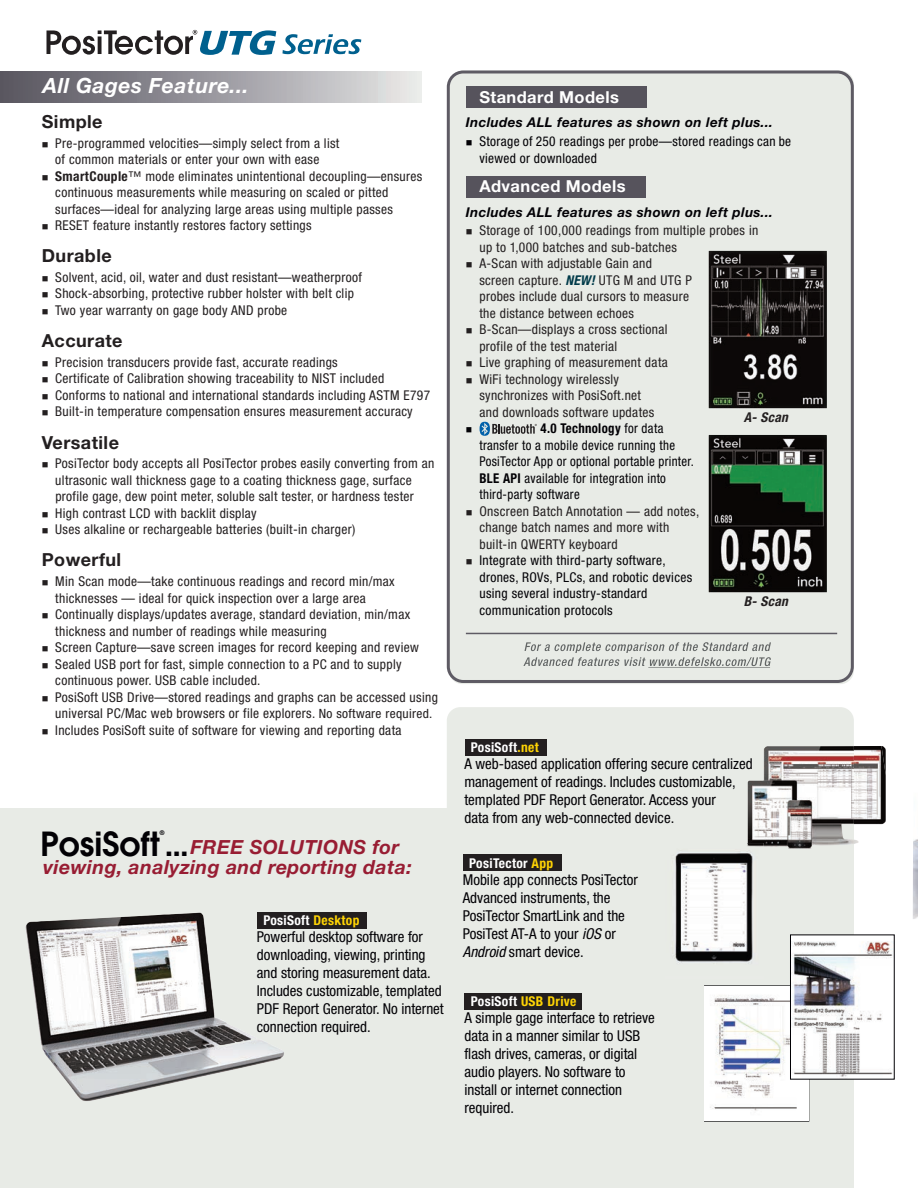
<style>
.page{position:relative;width:918px;height:1188px;background:#fff}
.page>*{position:absolute;margin:0;border:0;box-sizing:border-box;transform-origin:0 0}
.t1{font:600 33px "Avant Garde";color:#020105}
.t2{font:italic 700 21px "Helvetica Neue";letter-spacing:.025em;color:#fff}
.t3{font:italic 700 19.5px/19.5px "Helvetica Neue";letter-spacing:.02em;color:#981d33}
.t4{font:700 18px "Helvetica Neue";letter-spacing:.025em;color:#231f20}
.t5{font:700 16.5px "Helvetica Neue";letter-spacing:.025em;color:#fff}
.t6{font:condensed 15px/18px "Helvetica Neue";color:#020105}
.t7{font:condensed 13.5px/16.5px "Helvetica Neue";letter-spacing:.025em;color:#231f20}
.t8{font:condensed 13.5px/16.5px "Helvetica Neue";letter-spacing:.025em;color:#020105}
.t9{font:condensed 13.5px/16.5px "Helvetica Neue";letter-spacing:.025em;color:#020105;scale:.95 1}
.t10{font:italic 700 13.5px "Helvetica Neue";letter-spacing:.025em;color:#020105}
.t11{font:700 condensed 13.5px "Helvetica Neue";letter-spacing:.025em;color:#fff}
.t12{font:italic 700 condensed 13.5px "Helvetica Neue";letter-spacing:.025em;color:#231f20}
.t13{font:9px "Wingdings";color:#020105;scale:.95 1}
.t14{font:600 6.3px "Avant Garde";color:#020105}
.s1{font-weight:700}
.s2{font-size:12.75px}
.s3{color:#fed304}
.s4{font-weight:700;font-style:italic;color:#003a49}
.s5{color:#231f20}
.s6{font-style:italic}
</style>
<div class="page">
<img style="left:913px;top:839px;width:5px;height:80px">
<div style="left:0;top:808px;width:854px;height:379px;background:#e8ebe6"></div>
<div style="left:0;top:71px;width:422px;height:31px;background:linear-gradient(to right,#53505b,#e5e5e6)"></div>
<svg style="left:47px;top:30px;width:229px;height:25px"></svg>
<svg style="left:282px;top:34px;width:79px;height:20px"></svg>
<div style="left:257px;top:913px;width:110px;height:16px;background:#231f20"></div>
<img style="left:25px;top:913px;width:259px;height:188px">
<div style="left:447px;top:707px;width:407px;height:268px;background:#e8ebe6;border-radius:13px"></div>
<div style="left:465px;top:739px;width:82px;height:16px;background:#231f20"></div>
<div style="left:463px;top:855px;width:99px;height:16px;background:#231f20"></div>
<div style="left:465px;top:993px;width:117px;height:16px;background:#231f20"></div>
<svg style="left:854px;top:840px;width:4px;height:4px"></svg>
<img style="left:854px;top:746px;width:32px;height:78px">
<img style="left:882px;top:746px;width:4px;height:29px">
<img style="left:748px;top:746px;width:106px;height:103px">
<img style="left:675px;top:847px;width:89px;height:115px">
<img style="left:747px;top:843px;width:17px;height:4px">
<img style="left:705px;top:986px;width:104px;height:135px">
<img style="left:792px;top:937px;width:100px;height:140px">
<svg style="left:447px;top:70px;width:407px;height:613px;background:#dde0dc"></svg>
<svg style="left:480px;top:422px;width:57px;height:14px"></svg>
<svg style="left:523px;top:642px;width:101px;height:24px;background:#c9ccc8"></svg>
<svg style="left:650px;top:657px;width:121px;height:9px"></svg>
<img style="left:709px;top:435px;width:118px;height:157px">
<img style="left:709px;top:251px;width:118px;height:157px">
<h2 class="t2" style="left:43px;top:78px;width:207px">All Gages Feature...</h2>
<h3 class="t4" style="left:42px;top:115px;width:62px">Simple</h3>
<p class="t7" style="left:42px;top:136px;width:299px;text-align:center">■ Pre-programmed velocities—simply select from a list of common materials or enter your own with ease</p>
<p class="t7" style="left:55px;top:169px;width:369px;text-indent:-14px">■ <span class="s1">SmartCouple</span>™ mode eliminates unintentional decoupling—ensures continuous measurements while measuring on scaled or pitted surfaces—ideal for analyzing large areas using multiple passes</p>
<p class="t7" style="left:42px;top:218px;width:271px">■ RESET feature instantly restores factory settings</p>
<h3 class="t4" style="left:42px;top:249px;width:72px">Durable</h3>
<p class="t7" style="left:42px;top:270px;width:322px">■ Solvent, acid, oil, water and dust resistant—weatherproof</p>
<p class="t7" style="left:42px;top:287px;width:314px">■ Shock-absorbing, protective rubber holster with belt clip</p>
<p class="t7" style="left:42px;top:303px;width:247px">■ Two year warranty on gage body AND probe</p>
<h3 class="t4" style="left:42px;top:334px;width:82px">Accurate</h3>
<p class="t7" style="left:42px;top:355px;width:297px">■ Precision transducers provide fast, accurate readings</p>
<p class="t7" style="left:42px;top:372px;width:344px">■ Certificate of Calibration showing traceability to NIST included</p>
<p class="t7" style="left:42px;top:388px;width:390px">■ Conforms to national and international standards including ASTM E797</p>
<p class="t7" style="left:42px;top:405px;width:372px">■ Built-in temperature compensation ensures measurement accuracy</p>
<h3 class="t4" style="left:42px;top:436px;width:79px">Versatile</h3>
<p class="t7" style="left:55px;top:456px;width:381px;text-indent:-14px">■ PosiTector body accepts all PosiTector probes easily converting from an ultrasonic wall thickness gage to a coating thickness gage, surface profile gage, dew point meter, soluble salt tester, or hardness tester</p>
<p class="t7" style="left:42px;top:506px;width:216px">■ High contrast LCD with backlit display</p>
<p class="t7" style="left:42px;top:522px;width:315px">■ Uses alkaline or rechargeable batteries (built-in charger)</p>
<h3 class="t4" style="left:42px;top:554px;width:81px">Powerful</h3>
<p class="t7" style="left:55px;top:574px;width:341px;text-indent:-14px">■ Min Scan mode—take continuous readings and record min/max thicknesses — ideal for quick inspection over a large area</p>
<p class="t7" style="left:55px;top:607px;width:356px;text-indent:-14px">■ Continually displays/updates average, standard deviation, min/max thickness and number of readings while measuring</p>
<p class="t7" style="left:42px;top:640px;width:379px">■ Screen Capture—save screen images for record keeping and review</p>
<p class="t7" style="left:55px;top:657px;width:348px;text-indent:-14px">■ Sealed USB port for fast, simple connection to a PC and to supply continuous power. USB cable included.</p>
<p class="t7" style="left:42px;top:690px;width:398px;text-align:center">■ PosiSoft USB Drive—stored readings and graphs can be accessed using universal PC/Mac web browsers or file explorers. <span class="s2">No software required.</span></p>
<p class="t7" style="left:42px;top:723px;width:361px">■ Includes PosiSoft suite of software for viewing and reporting data</p>
<p class="t14" style="left:160px;top:830px;width:6px">®</p>
<h1 class="t1" style="left:40px;top:831px;width:150px">PosiSoft...</h1>
<h3 class="t3" style="left:43px;top:839px;width:370px;text-indent:147px">FREE SOLUTIONS for viewing, analyzing and reporting data:</h3>
<p class="t11" style="left:263px;top:915px;width:98px">PosiSoft <span class="s3">Desktop</span></p>
<p class="t6" style="left:257px;top:929px;width:188px">Powerful desktop software for downloading, viewing, printing and storing measurement data.<br>Includes customizable, templated<br>PDF Report Generator. No internet connection required.</p>
<p class="t5" style="left:479px;top:91px;width:141px">Standard Models</p>
<p class="t10" style="left:466px;top:118px;width:308px">Includes ALL features as shown on left plus...</p>
<p class="t8" style="left:479px;top:134px;width:313px;text-indent:-14px">■ Storage of 250 readings per probe—stored readings can be viewed or downloaded</p>
<p class="t5" style="left:479px;top:181px;width:148px">Advanced Models</p>
<p class="t10" style="left:466px;top:207px;width:308px">Includes ALL features as shown on left plus...</p>
<p class="t7" style="left:479px;top:224px;width:280px;text-indent:-14px">■ Storage of 100,000 readings from multiple probes in up to 1,000 batches and sub-batches</p>
<p class="t7" style="left:479px;top:257px;width:214px;text-indent:-14px">■ A-Scan with adjustable Gain and<br>screen capture. <span class="s4">NEW!</span> UTG M and UTG P probes include dual cursors to measure the distance between echoes</p>
<p class="t7" style="left:479px;top:323px;width:190px;text-indent:-14px">■ B-Scan—displays a cross sectional profile of the test material</p>
<p class="t7" style="left:466px;top:356px;width:203px">■ Live graphing of measurement data</p>
<p class="t7" style="left:479px;top:372px;width:176px;text-indent:-14px">■ WiFi technology wirelessly synchronizes with PosiSoft.net and downloads software updates</p>
<p class="t13" style="left:466px;top:425px;width:8px">■</p>
<p class="t9" style="left:479px;top:422px;width:227px;text-indent:61px"><span class="s1">4.0 Technology</span> for data transfer to a mobile device running the PosiTector App or optional portable printer.<br><span class="s1">BLE API</span> available for integration into third-party software</p>
<p class="t7" style="left:479px;top:504px;width:221px;text-indent:-14px">■ Onscreen Batch Annotation — add notes, change batch names and more with built-in QWERTY keyboard</p>
<p class="t8" style="left:479px;top:554px;width:214px;text-indent:-14px"><span class="s5">■</span> Integrate with third-party software, drones, ROVs, PLCs, and robotic devices using several industry-standard communication protocols</p>
<p class="t12" style="left:744px;top:412px;width:46px">A- Scan</p>
<p class="t12" style="left:744px;top:596px;width:46px">B- Scan</p>
<p class="t11" style="left:471px;top:742px;width:69px">PosiSoft<span class="s3">.net</span></p>
<p class="t6" style="left:464px;top:756px;width:290px">A web-based application offering secure centralized management of readings. Includes customizable, templated PDF Report Generator. Access your<br>data from any web-connected device.</p>
<p class="t11" style="left:469px;top:858px;width:85px">PosiTector <span class="s3">App</span></p>
<p class="t6" style="left:463px;top:872px;width:177px">Mobile app connects PosiTector<br>Advanced instruments, the<br>PosiTector SmartLink and the<br>PosiTest AT-A to your <span class="s6">iOS</span> or<br><span class="s6">Android</span> smart device.</p>
<p class="t11" style="left:471px;top:996px;width:107px">PosiSoft <span class="s3">USB Drive</span></p>
<p class="t6" style="left:464px;top:1010px;width:192px">A simple gage interface to retrieve data in a manner similar to USB flash drives, cameras, or digital audio players. No software to install or internet connection required.</p>
</div>
